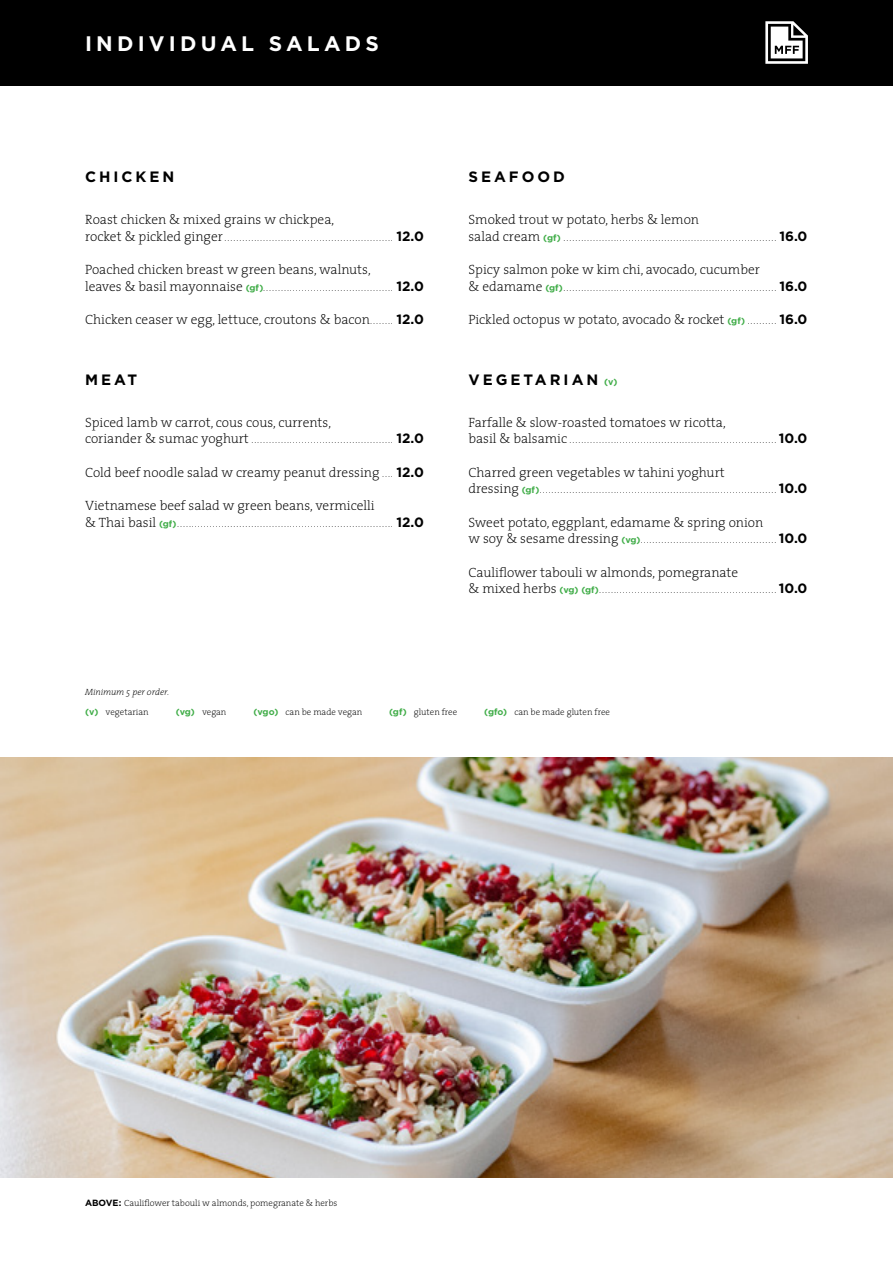
<style>
.page{position:relative;width:893px;height:1263px;background:#fff}
.page>*{position:absolute;margin:0;border:0;box-sizing:border-box;transform-origin:0 0}
.t1{font:700 21px "Gotham";letter-spacing:.2em;color:#fff}
.t2{font:700 15px "Gotham";letter-spacing:.2em;color:#000}
.t3{font:200 13.5px "The Serif";color:#000}
.t4{font:300 9px "Gotham";color:#000}
.t5{font:200 9px "The Serif";color:#000}
.t6{font:italic 200 9px/19.4px "The Serif";color:#000}
.s1{font-family:"The Serif";font-weight:200;font-size:13.5px}
.s2{font-weight:700;font-size:13.5px}
.s3{font-weight:700;color:#41ad49}
.s4{font-family:"Gotham";font-weight:300;font-size:9px}
.s5{font-family:"Gotham";font-weight:700}
.s6{font-family:"Gotham";font-weight:700;font-size:9px;color:#41ad49}
.s7{font-size:9px;color:#41ad49}
.s8{font-family:"Gotham";font-weight:700;font-style:normal;color:#41ad49}
.s9{font-style:normal}
.s10{font-family:"Gotham";font-weight:700;color:#41ad49}
</style>
<div class="page">
<div style="left:0;top:0;width:893px;height:85px;background:#000"></div>
<svg style="left:765px;top:21px;width:43px;height:43px"></svg>
<img style="left:0;top:757px;width:893px;height:421px">
<h1 class="t1" style="left:85px;top:29px;width:295px">INDIVIDUAL SALADS</h1>
<h2 class="t2" style="left:85px;top:167px;width:91px">CHICKEN</h2>
<h3 class="t3" style="left:85px;top:208px;width:251px">Roast chicken &amp; mixed grains w chickpea,</h3>
<p class="t4" style="left:85px;top:232px;width:341px"><span class="s1">rocket &amp; pickled ginger</span> ......................................................... <span class="s2">12.0</span></p>
<h3 class="t3" style="left:85px;top:258px;width:287px">Poached chicken breast w green beans, walnuts,</h3>
<p class="t4" style="left:85px;top:282px;width:340px"><span class="s1">leaves &amp; basil mayonnaise</span> <span class="s3">(gf)</span>............................................ <span class="s2">12.0</span></p>
<h3 class="t3" style="left:85px;top:308px;width:340px">Chicken ceaser w egg, lettuce, croutons &amp; bacon <span class="s4">........</span> <span class="s5">12.0</span></h3>
<h2 class="t2" style="left:85px;top:369px;width:54px">MEAT</h2>
<h3 class="t3" style="left:85px;top:411px;width:248px">Spiced lamb w carrot, cous cous, currents,</h3>
<p class="t4" style="left:85px;top:434px;width:341px"><span class="s1">coriander &amp; sumac yoghurt</span> ................................................ <span class="s2">12.0</span></p>
<h3 class="t3" style="left:85px;top:461px;width:340px">Cold beef noodle salad w creamy peanut dressing <span class="s4">....</span> <span class="s5">12.0</span></h3>
<h3 class="t3" style="left:85px;top:494px;width:291px">Vietnamese beef salad w green beans, vermicelli</h3>
<p class="t4" style="left:85px;top:518px;width:340px"><span class="s1">&amp; Thai basil</span> <span class="s3">(gf)</span> ......................................................................... <span class="s2">12.0</span></p>
<h2 class="t2" style="left:468px;top:167px;width:98px">SEAFOOD</h2>
<h3 class="t3" style="left:468px;top:208px;width:232px">Smoked trout w potato, herbs &amp; lemon</h3>
<p class="t4" style="left:468px;top:232px;width:341px"><span class="s1">salad cream</span> <span class="s3">(gf)</span> ........................................................................ <span class="s2">16.0</span></p>
<h3 class="t3" style="left:468px;top:258px;width:293px">Spicy salmon poke w kim chi, avocado, cucumber</h3>
<p class="t4" style="left:468px;top:282px;width:340px"><span class="s1">&amp; edamame</span> <span class="s3">(gf)</span> ........................................................................ <span class="s2">16.0</span></p>
<h3 class="t3" style="left:468px;top:308px;width:340px">Pickled octopus w potato, avocado &amp; rocket <span class="s6">(gf)</span> <span class="s4">..........</span> <span class="s5">16.0</span></h3>
<h2 class="t2" style="left:468px;top:369px;width:151px">VEGETARIAN <span class="s7">(v)</span></h2>
<h3 class="t3" style="left:468px;top:411px;width:259px">Farfalle &amp; slow-roasted tomatoes w ricotta,</h3>
<p class="t4" style="left:468px;top:434px;width:340px"><span class="s1">basil &amp; balsamic</span> ...................................................................... <span class="s2">10.0</span></p>
<h3 class="t3" style="left:468px;top:461px;width:258px">Charred green vegetables w tahini yoghurt</h3>
<p class="t4" style="left:468px;top:484px;width:340px"><span class="s1">dressing</span> <span class="s3">(gf)</span> ................................................................................ <span class="s2">10.0</span></p>
<h3 class="t3" style="left:468px;top:511px;width:296px">Sweet potato, eggplant, edamame &amp; spring onion</h3>
<p class="t4" style="left:468px;top:534px;width:340px"><span class="s1">w soy &amp; sesame dressing</span> <span class="s3">(vg)</span> .............................................. <span class="s2">10.0</span></p>
<h3 class="t3" style="left:468px;top:561px;width:271px">Cauliflower tabouli w almonds, pomegranate</h3>
<p class="t4" style="left:468px;top:584px;width:340px"><span class="s1">&amp; mixed herbs</span> <span class="s3">(vg) (gf)</span> ............................................................ <span class="s2">10.0</span></p>
<p class="t6" style="left:85px;top:682px;width:86px">Minimum 5 per order. <span class="s8">(v)</span> <span class="s9">vegetarian</span></p>
<p class="t5" style="left:176px;top:704px;width:52px"><span class="s10">(vg)</span> vegan</p>
<p class="t5" style="left:253px;top:704px;width:110px"><span class="s10">(vgo)</span> can be made vegan</p>
<p class="t5" style="left:389px;top:704px;width:70px"><span class="s10">(gf)</span> gluten free</p>
<p class="t5" style="left:484px;top:704px;width:127px"><span class="s10">(gfo)</span> can be made gluten free</p>
<p class="t5" style="left:85px;top:1196px;width:254px"><span class="s5">ABOVE:</span> Cauliflower tabouli w almonds, pomegranate &amp; herbs</p>
</div>
